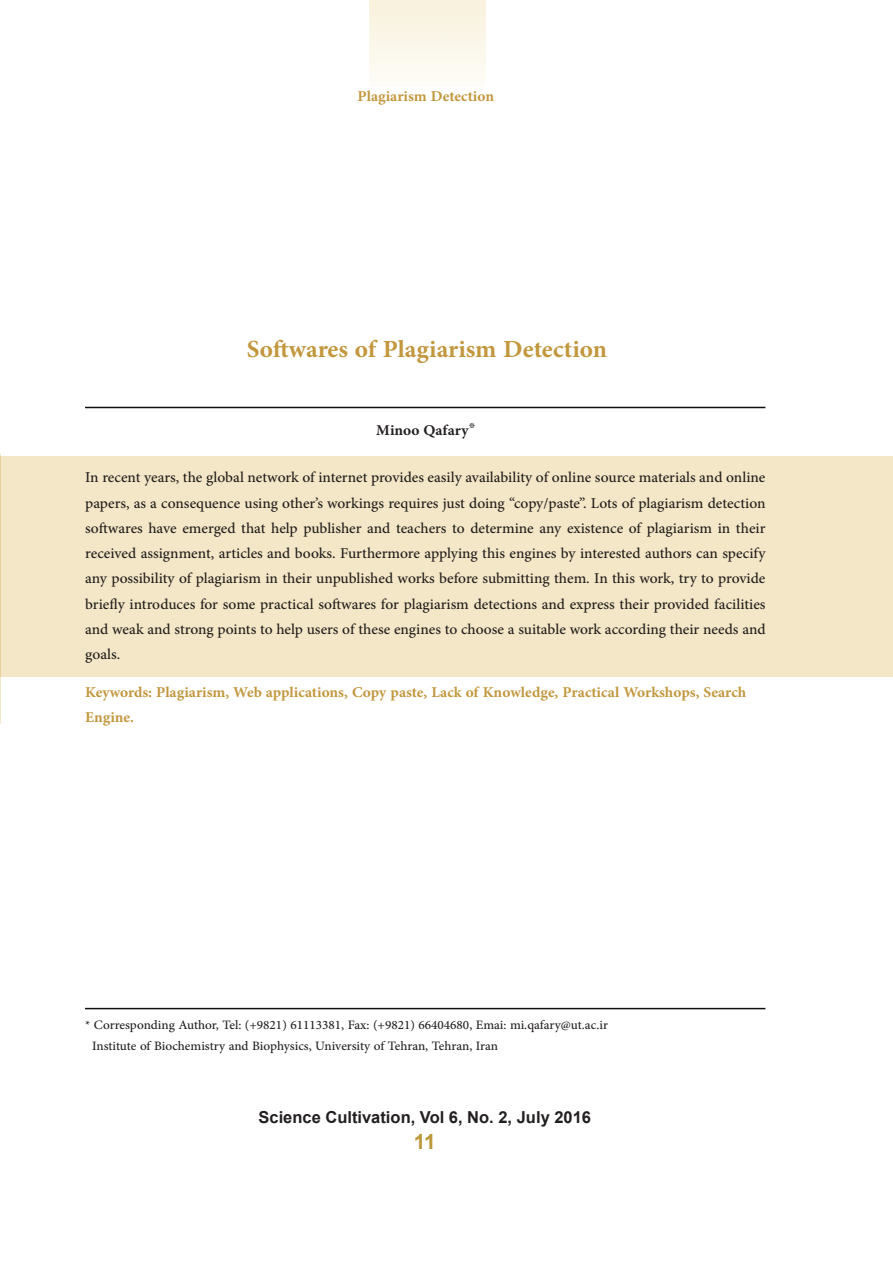
<style>
.page{position:relative;width:893px;height:1263px;background:#fff}
.page>*{position:absolute;margin:0;border:0;box-sizing:border-box;transform-origin:0 0}
.t1{font:700 34.5px "Adobe Arabic";color:#c2973d}
.t2{font:21px/25.2px "Adobe Arabic";color:#231f20;text-align:justify}
.t3{font:700 21px/25.2px "Adobe Arabic";color:#c2973d}
.t4{font:700 21px "Adobe Arabic";color:#231f20}
.t5{font:700 21px "Arial";color:#bc983a}
.t6{font:18px/21.6px "Adobe Arabic";color:#231f20}
.t7{font:700 16.5px "Arial";color:#231f20}
</style>
<div class="page">
<div style="left:0;top:456px;width:893px;height:220px;background:#f3e7c8"></div>
<hr style="left:85px;top:1008px;width:680px;height:1px;background:#110e12">
<hr style="left:85px;top:407px;width:680px;height:1px;background:#110e12">
<hr style="left:0;top:455px;width:1px;height:269px;background:#f3e7c8">
<p class="t3" style="left:358px;top:81px;width:138px">Plagiarism Detection</p>
<h1 class="t1" style="left:247px;top:325px;width:362px">Softwares of Plagiarism Detection</h1>
<p class="t4" style="left:376px;top:415px;width:100px">Minoo Qafary<sup>*</sup></p>
<p class="t2" style="left:85px;top:463px;width:682px">In recent years, the global network of internet provides easily availability of online source materials and online papers, as a consequence using other’s workings requires just doing “copy/paste”. Lots of plagiarism detection softwares have emerged that help publisher and teachers to determine any existence of plagiarism in their received assignment, articles and books. Furthermore applying this engines by interested authors can specify any possibility of plagiarism in their unpublished works before submitting them. In this work, try to provide briefly introduces for some practical softwares for plagiarism detections and express their provided facilities and weak and strong points to help users of these engines to choose a suitable work according their needs and goals.</p>
<p class="t3" style="left:85px;top:677px;width:662px">Keywords: Plagiarism, Web applications, Copy paste, Lack of Knowledge, Practical Workshops, Search<br>Engine.</p>
<p class="t6" style="left:92px;top:1012px;width:517px;text-indent:-7px">* Corresponding Author, Tel: (+9821) 61113381, Fax: (+9821) 66404680, Emai: mi.qafary@ut.ac.ir<br>Institute of Biochemistry and Biophysics, University of Tehran, Tehran, Iran</p>
<p class="t7" style="left:258px;top:1106px;width:334px">Science Cultivation, Vol 6, No. 2, July 2016</p>
<p class="t5" style="left:414px;top:1127px;width:24px">11</p>
</div>
